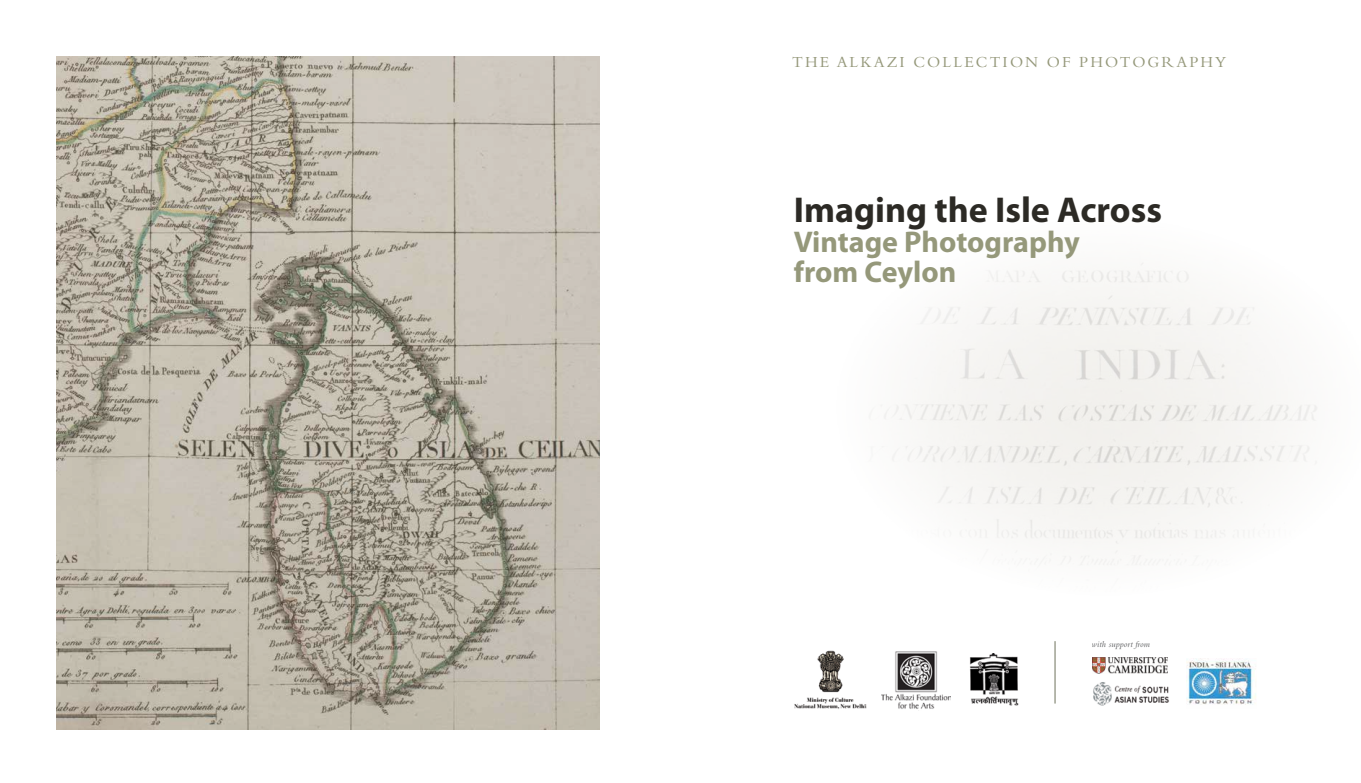
<style>
.page{position:relative;width:1361px;height:783px;background:#fff}
.page>*{position:absolute;margin:0;border:0;box-sizing:border-box;transform-origin:0 0}
.t1{font:700 36px "Myriad Pro";color:#2c2a25}
.t2{font:700 30px/30px "Myriad Pro";color:#95987a}
.t3{font:16px "Bembo Std";letter-spacing:.13em;color:#95987a}
.t4{font:italic 9px "Bembo Std";letter-spacing:.01em;color:#58595b}
</style>
<div class="page">
<img style="left:869px;top:262px;width:449px;height:303px">
<img style="left:57px;top:57px;width:542px;height:672px">
<img style="left:1093px;top:682px;width:76px;height:24px">
<img style="left:1186px;top:658px;width:70px;height:47px">
<img style="left:1092px;top:657px;width:75px;height:16px">
<img style="left:969px;top:653px;width:50px;height:52px">
<hr style="left:1054px;top:641px;width:1px;height:62px;background:#6f735c">
<img style="left:794px;top:650px;width:72px;height:59px">
<img style="left:881px;top:651px;width:69px;height:58px">
<p class="t3" style="left:792px;top:53px;width:436px">THE ALKAZI COLLECTION OF PHOTOGRAPHY</p>
<p class="t1" style="left:794px;top:189px;width:369px">Imaging the Isle Across</p>
<p class="t2" style="left:794px;top:227px;width:287px">Vintage Photography from Ceylon</p>
<p class="t4" style="left:1091px;top:639px;width:60px">with support from</p>
</div>
